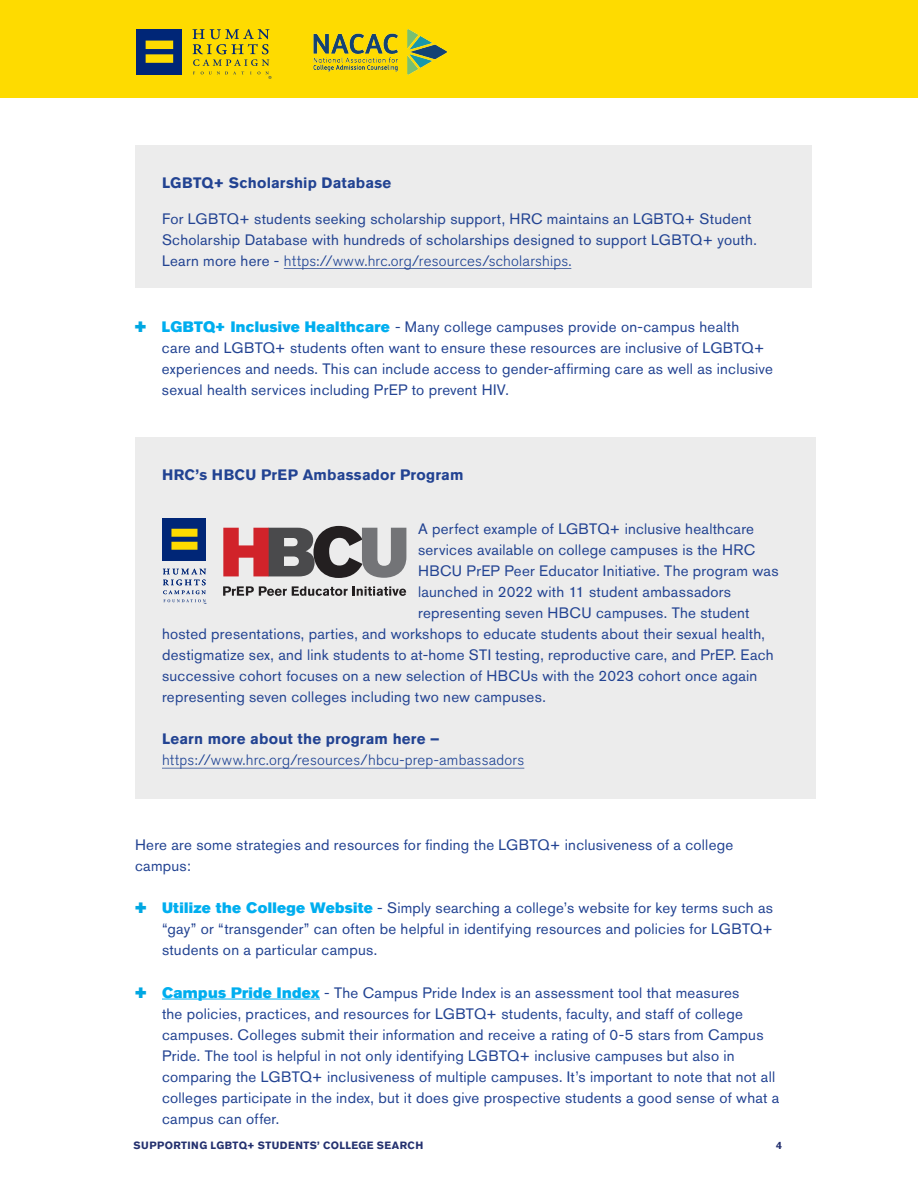
<style>
.page{position:relative;width:918px;height:1188px;background:#fff}
.page>*{position:absolute;margin:0;border:0;box-sizing:border-box;transform-origin:0 0}
.Bold_header{font:15px/21px "Akzidenz Grotesk Pro";letter-spacing:.015em;color:#224392}
.Bold_header-2{font:300 15px/21px "Akzidenz Grotesk Pro";letter-spacing:.015em;color:#1a4093}
.Bold_header-3{font:700 15px "Akzidenz Grotesk Pro";letter-spacing:.015em;color:#224392}
.t1{font:700 10.5px "Akzidenz Grotesk Pro";letter-spacing:.04em;color:#24316f}
.s1{font-weight:300;color:#1a4093}
.s2{color:#00a7e2}
.s3{font-family:"Akzidenz Grotesk Pro Super";color:#00aeef}
.s4{font-weight:700;color:#224392}
</style>
<div class="page">
<div style="left:0;top:0;width:918px;height:97px;background:#fedb00"></div>
<img style="left:313px;top:29px;width:135px;height:46px">
<div style="left:136px;top:29px;width:46px;height:45px;background:#002677"></div>
<svg style="left:146px;top:41px;width:27px;height:22px"></svg>
<svg style="left:192px;top:29px;width:79px;height:50px"></svg>
<hr style="left:162px;top:999px;width:158px;height:1px;background:#00aeef">
<div style="left:135px;top:145px;width:676px;height:142px;background:#ececec"></div>
<div style="left:135px;top:438px;width:680px;height:361px;background:#ececec"></div>
<div style="left:163px;top:518px;width:43px;height:43px;background:#002677"></div>
<svg style="left:171px;top:529px;width:26px;height:21px"></svg>
<svg style="left:163px;top:569px;width:43px;height:35px"></svg>
<svg style="left:223px;top:526px;width:183px;height:52px"></svg>
<svg style="left:223px;top:586px;width:183px;height:10px"></svg>
<p class="Bold_header-3" style="left:162px;top:173px;width:231px">LGBTQ+ Scholarship Database</p>
<p class="Bold_header" style="left:162px;top:208px;width:596px">For LGBTQ+ students seeking scholarship support, HRC maintains an LGBTQ+ Student<br>Scholarship Database with hundreds of scholarships designed to support LGBTQ+ youth.<br>Learn more here - <span class="s1">https://www.hrc.org/resources/scholarships.</span></p>
<p class="Bold_header" style="left:162px;top:316px;width:613px;text-indent:-27px"><span class="s2">✚</span> <span class="s3">LGBTQ+ Inclusive Healthcare</span> - Many college campuses provide on-campus health<br>care and LGBTQ+ students often want to ensure these resources are inclusive of LGBTQ+ experiences and needs. This can include access to gender-affirming care as well as inclusive sexual health services including PrEP to prevent HIV.</p>
<p class="Bold_header-3" style="left:162px;top:465px;width:303px">HRC’s HBCU PrEP Ambassador Program</p>
<p class="Bold_header" style="left:418px;top:518px;width:338px">A perfect example of LGBTQ+ inclusive healthcare</p>
<p class="Bold_header" style="left:418px;top:539px;width:339px">services available on college campuses is the HRC</p>
<p class="Bold_header" style="left:418px;top:560px;width:362px">HBCU PrEP Peer Educator Initiative. The program was</p>
<p class="Bold_header" style="left:418px;top:581px;width:314px">launched in 2022 with 11 student ambassadors</p>
<p class="Bold_header" style="left:418px;top:602px;width:333px">representing seven HBCU campuses. The student</p>
<p class="Bold_header" style="left:162px;top:623px;width:605px">hosted presentations, parties, and workshops to educate students about their sexual health,</p>
<p class="Bold_header" style="left:162px;top:644px;width:613px">destigmatize sex, and link students to at-home STI testing, reproductive care, and PrEP. Each</p>
<p class="Bold_header" style="left:162px;top:665px;width:597px">successive cohort focuses on a new selection of HBCUs with the 2023 cohort once again</p>
<p class="Bold_header" style="left:162px;top:686px;width:385px">representing seven colleges including two new campuses.</p>
<p class="Bold_header-2" style="left:162px;top:728px;width:364px"><span class="s4">Learn more about the program here – </span>https://www.hrc.org/resources/hbcu-prep-ambassadors</p>
<p class="Bold_header" style="left:135px;top:834px;width:600px">Here are some strategies and resources for finding the LGBTQ+ inclusiveness of a college campus:</p>
<p class="Bold_header" style="left:162px;top:897px;width:613px;text-align:justify;text-indent:-27px"><span class="s2">✚</span> <span class="s3">Utilize the College Website</span> - Simply searching a college’s website for key terms such as “gay” or “transgender” can often be helpful in identifying resources and policies for LGBTQ+ students on a particular campus.</p>
<p class="Bold_header" style="left:162px;top:982px;width:619px;text-indent:-27px"><span class="s2">✚</span> <span class="s3">Campus Pride Index</span> - The Campus Pride Index is an assessment tool that measures<br>the policies, practices, and resources for LGBTQ+ students, faculty, and staff of college campuses. Colleges submit their information and receive a rating of 0-5 stars from Campus Pride. The tool is helpful in not only identifying LGBTQ+ inclusive campuses but also in comparing the LGBTQ+ inclusiveness of multiple campuses. It’s important to note that not all colleges participate in the index, but it does give prospective students a good sense of what a campus can offer.</p>
<p class="t1" style="left:134px;top:1138px;width:291px">SUPPORTING LGBTQ+ STUDENTS’ COLLEGE SEARCH</p>
<p class="t1" style="left:776px;top:1138px;width:7px">4</p>
</div>
